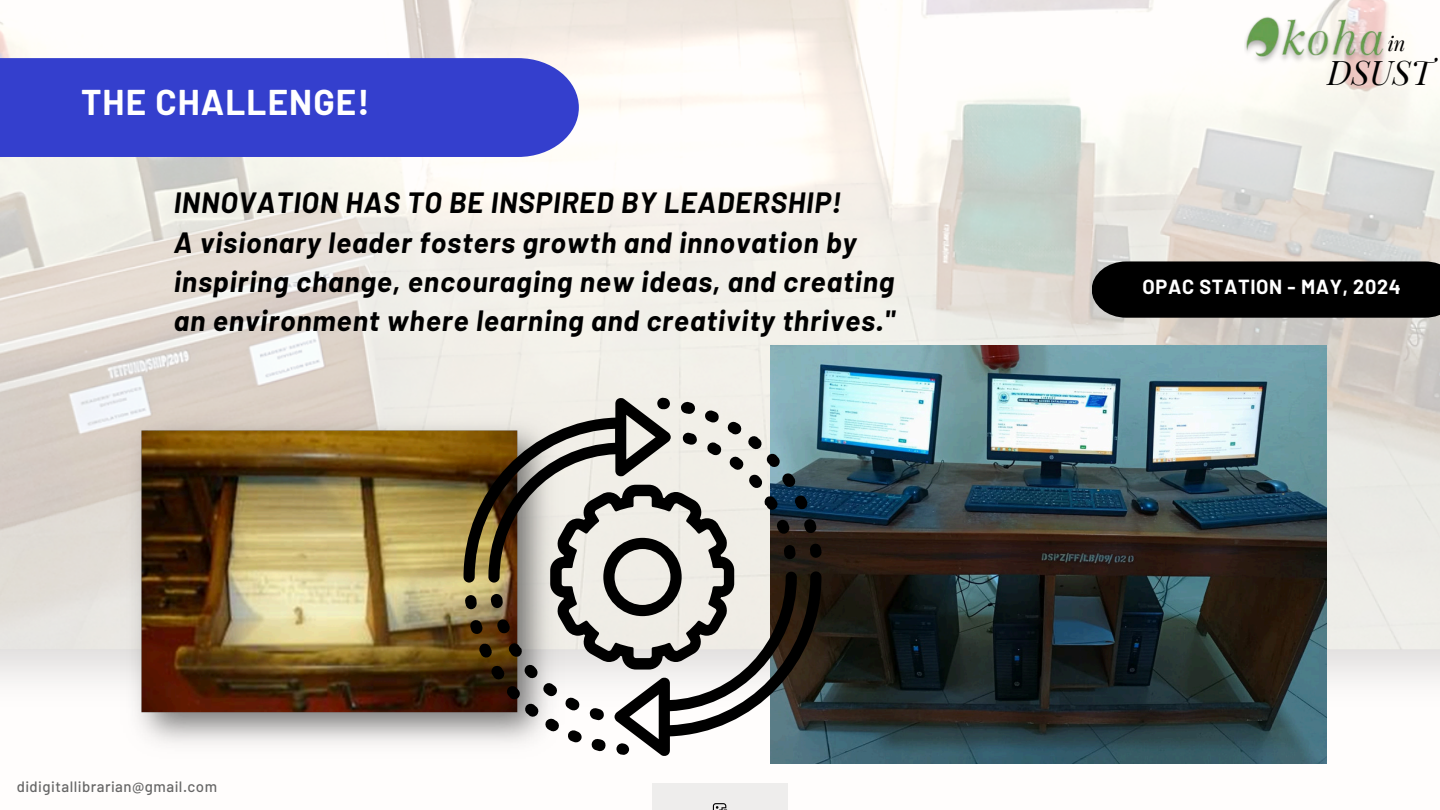
<style>
.page{position:relative;width:1440px;height:810px;background:#fff}
.page>*{position:absolute;margin:0;border:0;box-sizing:border-box;transform-origin:0 0}
.t1{font:700 35px "Barlow";letter-spacing:.03em;color:#fff}
.t2{font:italic 33.2px "Playfair Display";color:#000}
.t3{font:italic 700 28.7px/39.4px "Barlow";letter-spacing:.03em;color:#000}
.t4{font:italic 20px "Playfair Display";color:#000}
.t5{font:700 19.9px "Barlow";letter-spacing:.03em;color:#fff}
.t6{font:500 15px "Barlow";letter-spacing:.03em;color:#666}
</style>
<div class="page">
<img style="left:0;top:0;width:1440px;height:684px">
<div style="left:0;top:58px;width:579px;height:99px;background:#343fcd"></div>
<div style="left:652px;top:783px;width:136px;height:27px;background:#eeedec"></div>
<svg style="left:712px;top:803px;width:15px;height:7px"></svg>
<img style="left:117px;top:406px;width:347px;height:339px">
<img style="left:770px;top:346px;width:557px;height:417px">
<svg style="left:464px;top:398px;width:358px;height:358px;background:#999790"></svg>
<img style="left:1244px;top:12px;width:153px;height:56px">
<div style="left:1092px;top:261px;width:348px;height:57px;background:#000"></div>
<p class="t1" style="left:81px;top:80px;width:290px">THE CHALLENGE!</p>
<h2 class="t3" style="left:174px;top:182px;width:722px">INNOVATION HAS TO BE INSPIRED BY LEADERSHIP!<br>A visionary leader fosters growth and innovation by inspiring change, encouraging new ideas, and creating an environment where learning and creativity thrives."</h2>
<h5 class="t6" style="left:17px;top:777px;width:202px">didigitallibrarian@gmail.com</h5>
<p class="t4" style="left:1388px;top:29px;width:19px">in</p>
<h4 class="t2" style="left:1327px;top:49px;width:107px">DSUST</h4>
<p class="t5" style="left:1143px;top:274px;width:260px">OPAC STATION - MAY, 2024</p>
</div>
